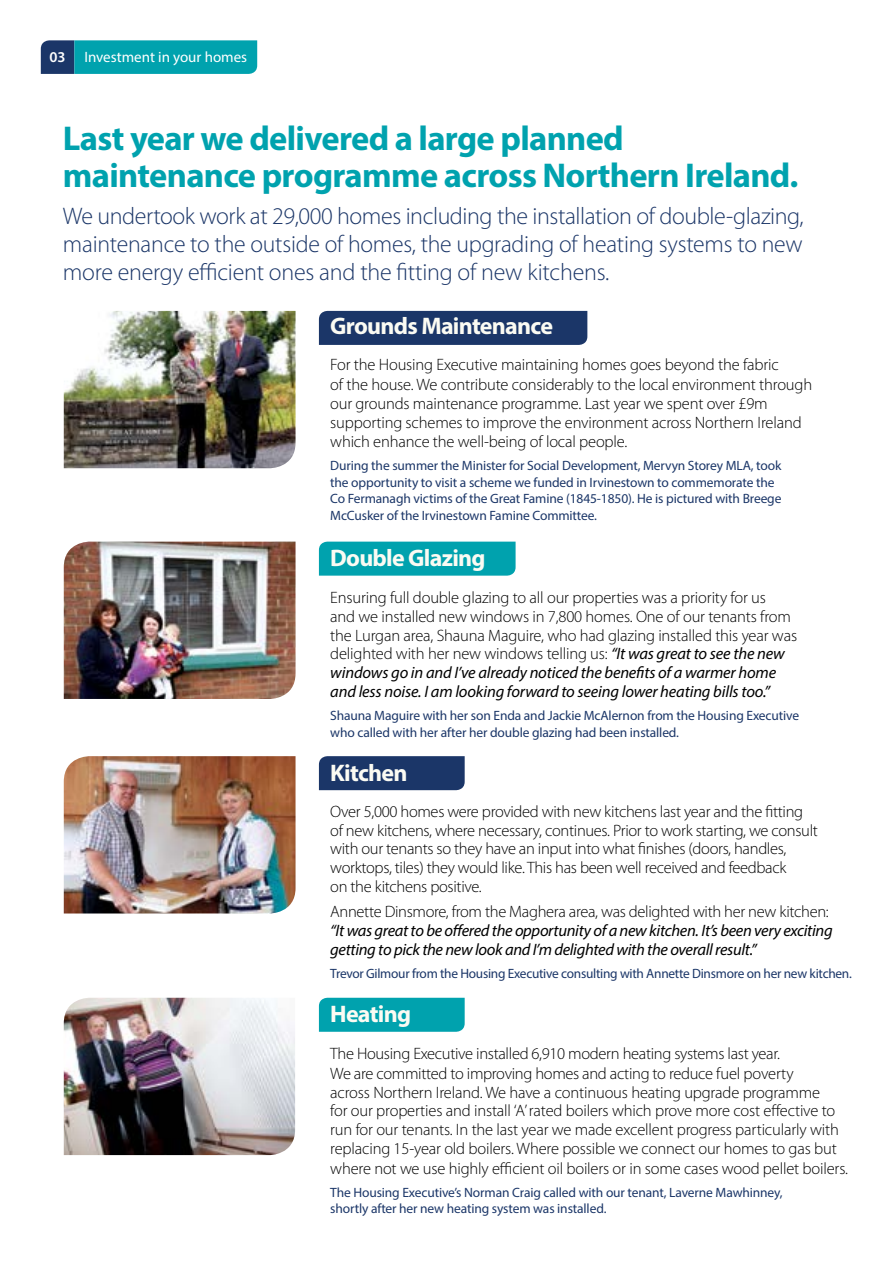
<style>
.page{position:relative;width:893px;height:1263px;background:#fff}
.page>*{position:absolute;margin:0;border:0;box-sizing:border-box;transform-origin:0 0}
.t1{font:700 34.5px/37.5px "Myriad Pro";letter-spacing:-.02em;color:#00a2ae}
.t2{font:300 24px/27.8px "Myriad Pro";letter-spacing:-.01em;color:#1b3668;text-align:justify}
.t3{font:700 24px "Myriad Pro";letter-spacing:-.03em;color:#fbfbf3}
.t4{font:300 16.5px/19px "Myriad Pro";letter-spacing:-.01em;color:#000}
.t5{font:italic 16.5px/19px "Myriad Pro";letter-spacing:-.02em;color:#000}
.t6{font:15px "Myriad Pro";color:#fff}
.t7{font:13.5px/16.5px "Myriad Pro";letter-spacing:-.01em;color:#1b3668}
.s1{font-weight:600}
.s2{font-weight:400;font-style:italic}
.s3{font-weight:300;font-style:normal}
</style>
<div class="page">
<svg style="left:41px;top:40px;width:216px;height:34px;background:#0893a4"></svg>
<div style="left:319px;top:311px;width:268px;height:34px;background:#1b3668"></div>
<div style="left:319px;top:542px;width:197px;height:34px;background:#00a2ae"></div>
<img style="left:64px;top:542px;width:232px;height:157px">
<img style="left:64px;top:311px;width:232px;height:157px">
<div style="left:319px;top:756px;width:146px;height:34px;background:#1b3668"></div>
<img style="left:64px;top:756px;width:232px;height:157px">
<div style="left:319px;top:998px;width:146px;height:34px;background:#00a2ae"></div>
<img style="left:64px;top:998px;width:231px;height:157px">
<p class="t6" style="left:50px;top:48px;width:199px"><span class="s1">03</span> Investment in your homes</p>
<h1 class="t1" style="left:63px;top:118px;width:737px">Last year we delivered a large planned maintenance programme across Northern Ireland.</h1>
<h1 class="t2" style="left:63px;top:202px;width:742px">We undertook work at 29,000 homes including the installation of double-glazing, maintenance to the outside of homes, the upgrading of heating systems to new more energy efficient ones and the fitting of new kitchens.</h1>
<h1 class="t3" style="left:330px;top:310px;width:224px">Grounds Maintenance</h1>
<p class="t4" style="left:330px;top:355px;width:483px">For the Housing Executive maintaining homes goes beyond the fabric<br>of the house. We contribute considerably to the local environment through our grounds maintenance programme. Last year we spent over £9m supporting schemes to improve the environment across Northern Ireland which enhance the well-being of local people.</p>
<p class="t7" style="left:330px;top:457px;width:453px">During the summer the Minister for Social Development, Mervyn Storey MLA, took the opportunity to visit a scheme we funded in Irvinestown to commemorate the Co Fermanagh victims of the Great Famine (1845-1850). He is pictured with Breege McCusker of the Irvinestown Famine Committee.</p>
<h1 class="t3" style="left:330px;top:543px;width:157px">Double Glazing</h1>
<p class="t4" style="left:330px;top:587px;width:468px">Ensuring full double glazing to all our properties was a priority for us<br>and we installed new windows in 7,800 homes. One of our tenants from the Lurgan area, Shauna Maguire, who had glazing installed this year was delighted with her new windows telling us: <span class="s2">“It was great to see the new windows go in and I’ve already noticed the benefits of a warmer home and less noise. I am looking forward to seeing lower heating bills too.”</span></p>
<p class="t7" style="left:330px;top:707px;width:470px">Shauna Maguire with her son Enda and Jackie McAlernon from the Housing Executive who called with her after her double glazing had been installed.</p>
<h1 class="t3" style="left:330px;top:757px;width:79px">Kitchen</h1>
<p class="t4" style="left:330px;top:802px;width:489px">Over 5,000 homes were provided with new kitchens last year and the fitting of new kitchens, where necessary, continues. Prior to work starting, we consult with our tenants so they have an input into what finishes (doors, handles, worktops, tiles) they would like. This has been well received and feedback<br>on the kitchens positive.</p>
<p class="t5" style="left:330px;top:902px;width:504px"><span class="s3">Annette Dinsmore, from the Maghera area, was delighted with her new kitchen: </span>“It was great to be offered the opportunity of a new kitchen. It’s been very exciting getting to pick the new look and I’m delighted with the overall result.”</p>
<p class="t7" style="left:330px;top:965px;width:523px">Trevor Gilmour from the Housing Executive consulting with Annette Dinsmore on her new kitchen.</p>
<h1 class="t3" style="left:330px;top:998px;width:82px">Heating</h1>
<p class="t4" style="left:330px;top:1044px;width:519px">The Housing Executive installed 6,910 modern heating systems last year.<br>We are committed to improving homes and acting to reduce fuel poverty<br>across Northern Ireland. We have a continuous heating upgrade programme<br>for our properties and install ‘A’ rated boilers which prove more cost effective to run for our tenants. In the last year we made excellent progress particularly with replacing 15-year old boilers. Where possible we connect our homes to gas but where not we use highly efficient oil boilers or in some cases wood pellet boilers.</p>
<p class="t7" style="left:330px;top:1184px;width:454px">The Housing Executive’s Norman Craig called with our tenant, Laverne Mawhinney, shortly after her new heating system was installed.</p>
</div>
